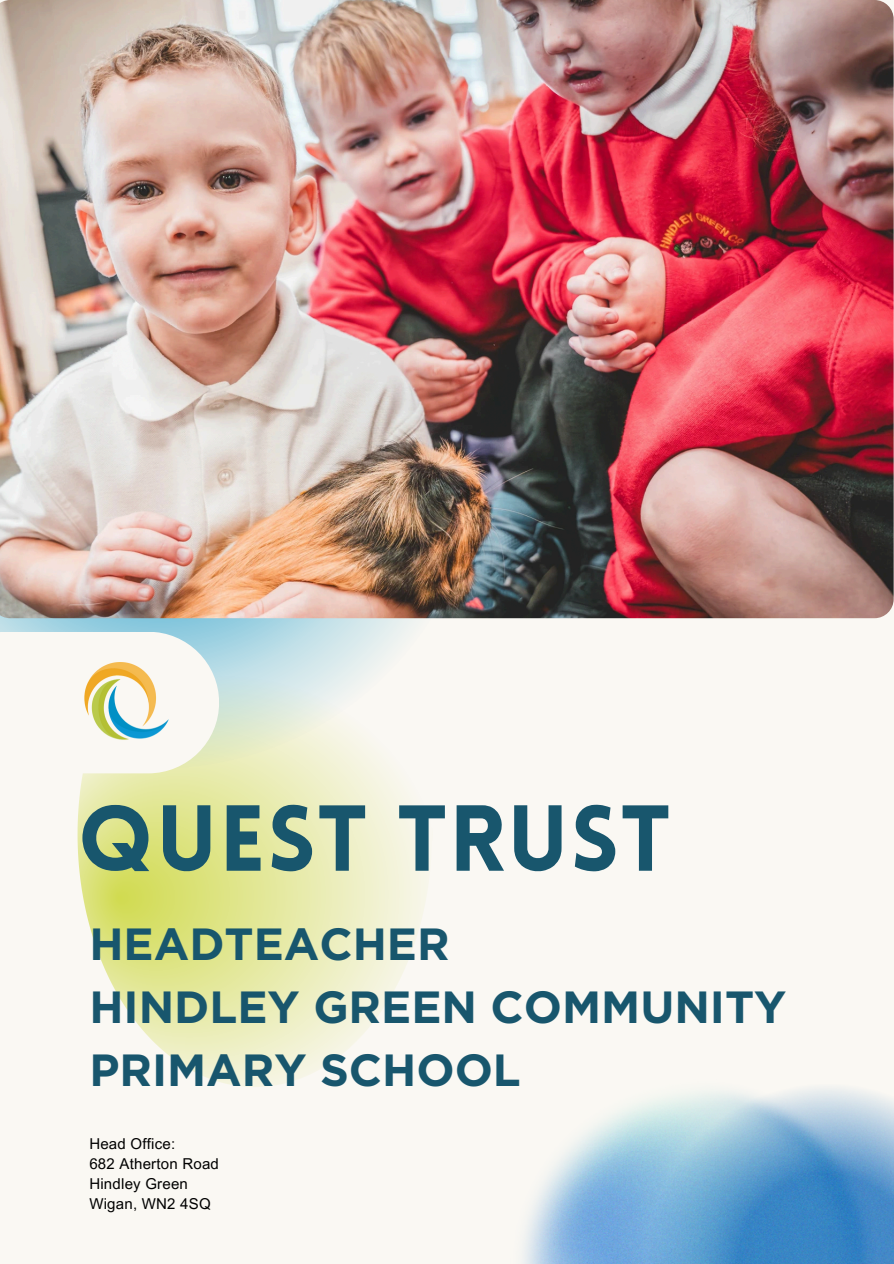
<style>
.page{position:relative;width:894px;height:1264px;background:#fff}
.page>*{position:absolute;margin:0;border:0;box-sizing:border-box;transform-origin:0 0}
.t1{font:900 91.5px "Lovelo";letter-spacing:.02em;color:#18566d}
.t2{font:700 45px/63px "Gotham";color:#18566d}
.t3{font:15px "Arial MT Pro";letter-spacing:.015em;color:#000}
</style>
<div class="page">
<div style="left:0;top:0;width:893px;height:1263px;background:#faf8f3"></div>
<svg style="left:77px;top:768px;width:348px;height:319px"></svg>
<svg style="left:0;top:618px;width:481px;height:150px"></svg>
<img style="left:523px;top:1088px;width:370px;height:175px">
<svg style="left:0;top:631px;width:219px;height:142px"></svg>
<img style="left:77px;top:662px;width:99px;height:81px">
<img style="left:0;top:0;width:893px;height:618px">
<p class="t1" style="left:77px;top:802px;width:594px">QUEST TRUST</p>
<p class="t2" style="left:89px;top:912px;width:698px">HEADTEACHER<br>HINDLEY GREEN COMMUNITY<br>PRIMARY SCHOOL</p>
<h1 class="t3" style="left:89px;top:1137px;width:87px">Head Office:</h1>
<h2 class="t3" style="left:89px;top:1157px;width:131px">682 Atherton Road</h2>
<p class="t3" style="left:89px;top:1178px;width:100px">Hindley Green</p>
<p class="t3" style="left:89px;top:1198px;width:123px">Wigan, WN2 4SQ</p>
</div>
